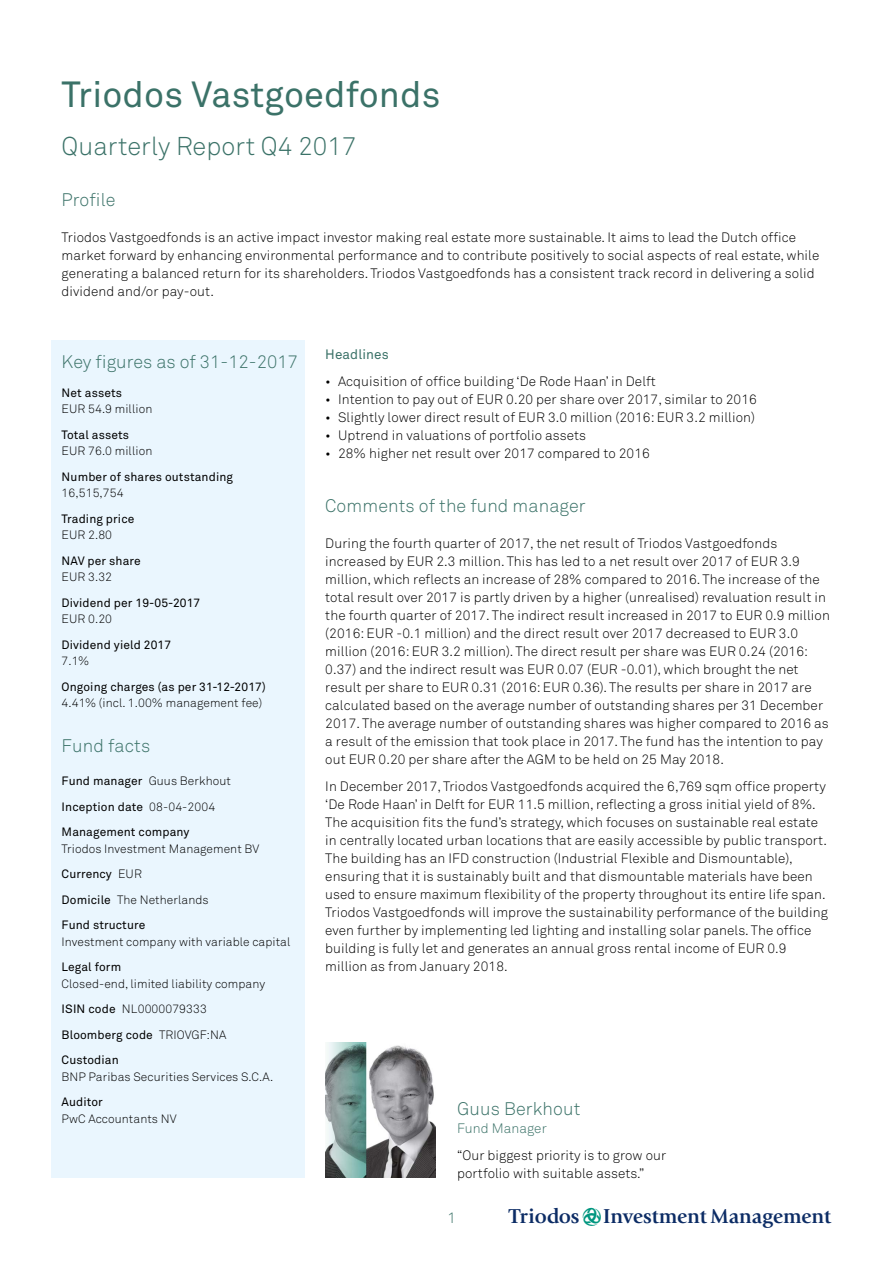
<style>
.page{position:relative;width:893px;height:1263px;background:#fff}
.page>*{position:absolute;margin:0;border:0;box-sizing:border-box;transform-origin:0 0}
.t1{font:36px "Akkurat Pro";letter-spacing:.005em;color:#3b7268}
.t2{font:25.5px "Akkurat Light Pro";letter-spacing:.005em;color:#3b7268}
.t3{font:21px "Triodos B";color:#0c2c65}
.t4{font:18px "Akkurat Light Pro";letter-spacing:.005em;color:#3b7268}
.t5{font:15px "Akkurat Light Pro";color:#3b7268}
.t6{font:13.5px/18px "Akkurat Light Pro";letter-spacing:.005em;color:#000}
.t7{font:13.5px "Akkurat Light Pro";letter-spacing:.005em;color:#3b7268}
.t8{font:13.5px "Akkurat Pro";letter-spacing:.005em;color:#3b7268}
.t9{font:12px/25.5px "Akkurat Light Pro";letter-spacing:.005em;color:#000}
.t10{font:12px/25.5px "Akkurat Pro";letter-spacing:.01em;color:#000}
.s1{font-family:"Akkurat Pro"}
.s2{font-family:"Akkurat Light Pro"}
.s3{font-family:"Triodos"}
.s4{font-family:"Triodos";color:#00967f}
</style>
<div class="page">
<div style="left:51px;top:341px;width:253px;height:837px;background:#eaf6fe"></div>
<img style="left:325px;top:1043px;width:110px;height:135px">
<h1 class="t1" style="left:62px;top:73px;width:380px">Triodos Vastgoedfonds</h1>
<h2 class="t2" style="left:62px;top:131px;width:296px">Quarterly Report Q4 2017</h2>
<h3 class="t4" style="left:62px;top:189px;width:55px">Profile</h3>
<p class="t6" style="left:62px;top:228px;width:759px">Triodos Vastgoedfonds is an active impact investor making real estate more sustainable. It aims to lead the Dutch office market forward by enhancing environmental performance and to contribute positively to social aspects of real estate, while generating a balanced return for its shareholders. Triodos Vastgoedfonds has a consistent track record in delivering a solid dividend and/or pay-out.</p>
<h3 class="t4" style="left:62px;top:351px;width:238px">Key figures as of 31-12-2017</h3>
<p class="t10" style="left:62px;top:380px;width:62px">Net assets</p>
<p class="t9" style="left:62px;top:396px;width:92px">EUR 54.9 million</p>
<p class="t10" style="left:62px;top:422px;width:69px">Total assets</p>
<p class="t9" style="left:62px;top:438px;width:92px">EUR 76.0 million</p>
<p class="t10" style="left:62px;top:464px;width:173px">Number of shares outstanding</p>
<p class="t9" style="left:62px;top:480px;width:63px">16,515,754</p>
<p class="t10" style="left:62px;top:506px;width:74px">Trading price</p>
<p class="t9" style="left:62px;top:522px;width:52px">EUR 2.80</p>
<p class="t10" style="left:62px;top:548px;width:81px">NAV per share</p>
<p class="t9" style="left:62px;top:564px;width:52px">EUR 3.32</p>
<p class="t10" style="left:62px;top:590px;width:140px">Dividend per 19-05-2017</p>
<p class="t9" style="left:62px;top:606px;width:52px">EUR 0.20</p>
<p class="t10" style="left:62px;top:632px;width:111px">Dividend yield 2017</p>
<p class="t9" style="left:62px;top:648px;width:29px">7.1%</p>
<p class="t10" style="left:62px;top:674px;width:205px">Ongoing charges (as per 31-12-2017)</p>
<p class="t9" style="left:62px;top:690px;width:202px">4.41% (incl. 1.00% management fee)</p>
<h3 class="t4" style="left:62px;top:735px;width:90px">Fund facts</h3>
<p class="t9" style="left:62px;top:768px;width:171px"><span class="s1">Fund manager</span> Guus Berkhout</p>
<p class="t10" style="left:62px;top:794px;width:155px">Inception date <span class="s2">08-04-2004<br></span>Management company</p>
<p class="t9" style="left:62px;top:836px;width:199px">Triodos Investment Management BV</p>
<p class="t10" style="left:62px;top:861px;width:82px">Currency <span class="s2">EUR</span></p>
<p class="t9" style="left:62px;top:887px;width:149px"><span class="s1">Domicile</span> The Netherlands</p>
<p class="t10" style="left:62px;top:912px;width:85px">Fund structure</p>
<p class="t9" style="left:62px;top:929px;width:230px">Investment company with variable capital</p>
<p class="t10" style="left:62px;top:954px;width:61px">Legal form</p>
<p class="t9" style="left:62px;top:971px;width:205px">Closed-end, limited liability company<br><span class="s1">ISIN code</span> NL0000079333</p>
<p class="t10" style="left:62px;top:1022px;width:166px">Bloomberg code <span class="s2">TRIOVGF:NA<br></span>Custodian</p>
<p class="t9" style="left:62px;top:1064px;width:213px">BNP Paribas Securities Services S.C.A.</p>
<p class="t10" style="left:62px;top:1089px;width:43px">Auditor</p>
<p class="t9" style="left:62px;top:1106px;width:116px">PwC Accountants NV</p>
<p class="t8" style="left:325px;top:346px;width:65px">Headlines</p>
<p class="t6" style="left:325px;top:372px;width:332px">• Acquisition of office building ‘De Rode Haan’ in Delft</p>
<p class="t6" style="left:325px;top:390px;width:433px">• Intention to pay out of EUR 0.20 per share over 2017, similar to 2016</p>
<p class="t6" style="left:325px;top:408px;width:431px">• Slightly lower direct result of EUR 3.0 million (2016: EUR 3.2 million)</p>
<p class="t6" style="left:325px;top:426px;width:262px">• Uptrend in valuations of portfolio assets</p>
<p class="t6" style="left:325px;top:444px;width:326px">• 28% higher net result over 2017 compared to 2016</p>
<h3 class="t4" style="left:325px;top:495px;width:262px">Comments of the fund manager</h3>
<p class="t6" style="left:325px;top:534px;width:506px">During the fourth quarter of 2017, the net result of Triodos Vastgoedfonds increased by EUR 2.3 million. This has led to a net result over 2017 of EUR 3.9 million, which reflects an increase of 28% compared to 2016. The increase of the total result over 2017 is partly driven by a higher (unrealised) revaluation result in the fourth quarter of 2017. The indirect result increased in 2017 to EUR 0.9 million (2016: EUR -0.1 million) and the direct result over 2017 decreased to EUR 3.0 million (2016: EUR 3.2 million). The direct result per share was EUR 0.24 (2016:<br>0.37) and the indirect result was EUR 0.07 (EUR -0.01), which brought the net result per share to EUR 0.31 (2016: EUR 0.36). The results per share in 2017 are calculated based on the average number of outstanding shares per 31 December 2017. The average number of outstanding shares was higher compared to 2016 as a result of the emission that took place in 2017. The fund has the intention to pay out EUR 0.20 per share after the AGM to be held on 25 May 2018.</p>
<p class="t6" style="left:325px;top:777px;width:504px">In December 2017, Triodos Vastgoedfonds acquired the 6,769 sqm office property ‘De Rode Haan’ in Delft for EUR 11.5 million, reflecting a gross initial yield of 8%.<br>The acquisition fits the fund’s strategy, which focuses on sustainable real estate in centrally located urban locations that are easily accessible by public transport.<br>The building has an IFD construction (Industrial Flexible and Dismountable), ensuring that it is sustainably built and that dismountable materials have been used to ensure maximum flexibility of the property throughout its entire life span.<br>Triodos Vastgoedfonds will improve the sustainability performance of the building even further by implementing led lighting and installing solar panels. The office building is fully let and generates an annual gross rental income of EUR 0.9 million as from January 2018.</p>
<h3 class="t4" style="left:457px;top:1098px;width:125px">Guus Berkhout</h3>
<p class="t7" style="left:457px;top:1120px;width:91px">Fund Manager</p>
<p class="t6" style="left:457px;top:1146px;width:211px">“Our biggest priority is to grow our portfolio with suitable assets.”</p>
<p class="t5" style="left:447px;top:1209px;width:10px">1</p>
<h3 class="t3" style="left:509px;top:1207px;width:324px"><span class="s3">T</span><span class="s4">L</span>IM</h3>
</div>
